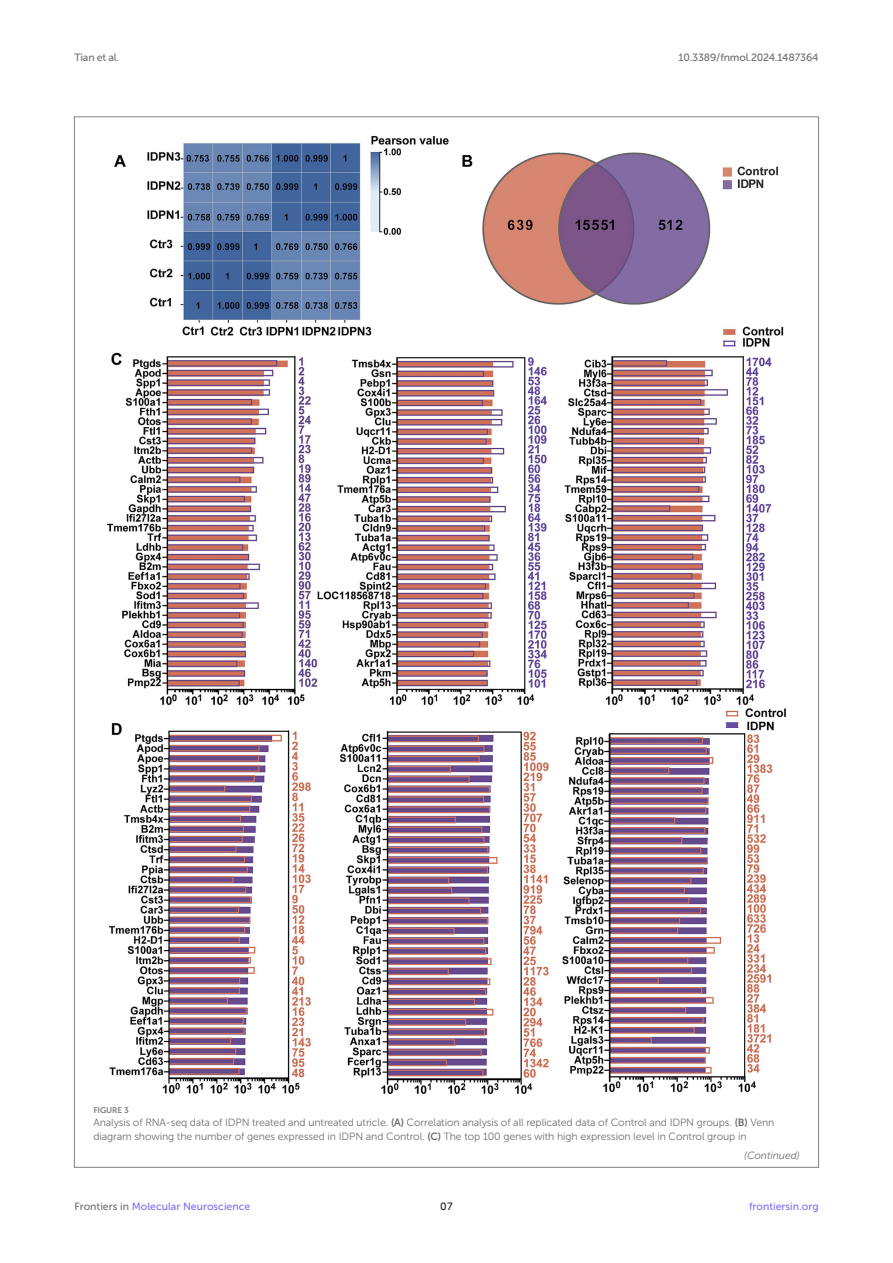
<style>
.page{position:relative;width:893px;height:1263px;background:#fff}
.page>*{position:absolute;margin:0;border:0;box-sizing:border-box;transform-origin:0 0}
.FIG_LEG{font:10.5px/13.5px "Museo Sans 300";letter-spacing:-.01em;color:#706f70}
.t1{font:10.5px "Museo Sans 500";color:#856df0}
.t2{font:10.5px "Museo Sans 500";letter-spacing:-.015em;color:#706f70}
.FIG_Continued{font:italic 10.5px "Museo Sans 300";letter-spacing:-.01em;color:#706f70}
.t3{font:10.5px "Museo Sans 500";color:#1b1c1b}
.FIG_HD{font:8.25px "Museo Sans 700";letter-spacing:-.01em;color:#7e7f7f}
.s1{font-family:"Museo Sans 700"}
.s2{color:#706f70}
</style>
<div class="page">
<img style="left:107px;top:136px;width:679px;height:958px">
<p class="t2" style="left:74px;top:51px;width:46px">Tian et al.</p>
<p class="t2" style="left:678px;top:51px;width:142px">10.3389/fnmol.2024.1487364</p>
<p class="FIG_HD" style="left:93px;top:1105px;width:37px">FIGURE 3</p>
<p class="FIG_LEG" style="left:93px;top:1116px;width:683px">Analysis of RNA-seq data of IDPN treated and untreated utricle. <span class="s1">(A)</span> Correlation analysis of all replicated data of Control and IDPN groups. <span class="s1">(B)</span> Venn diagram showing the number of genes expressed in IDPN and Control. <span class="s1">(C)</span> The top 100 genes with high expression level in Control group in</p>
<p class="FIG_Continued" style="left:744px;top:1149px;width:57px">(Continued)</p>
<p class="t1" style="left:74px;top:1200px;width:177px"><span class="s2">Frontiers in</span> Molecular Neuroscience</p>
<p class="t3" style="left:440px;top:1200px;width:14px">07</p>
<p class="t1" style="left:749px;top:1200px;width:71px">frontiersin.org</p>
</div>
